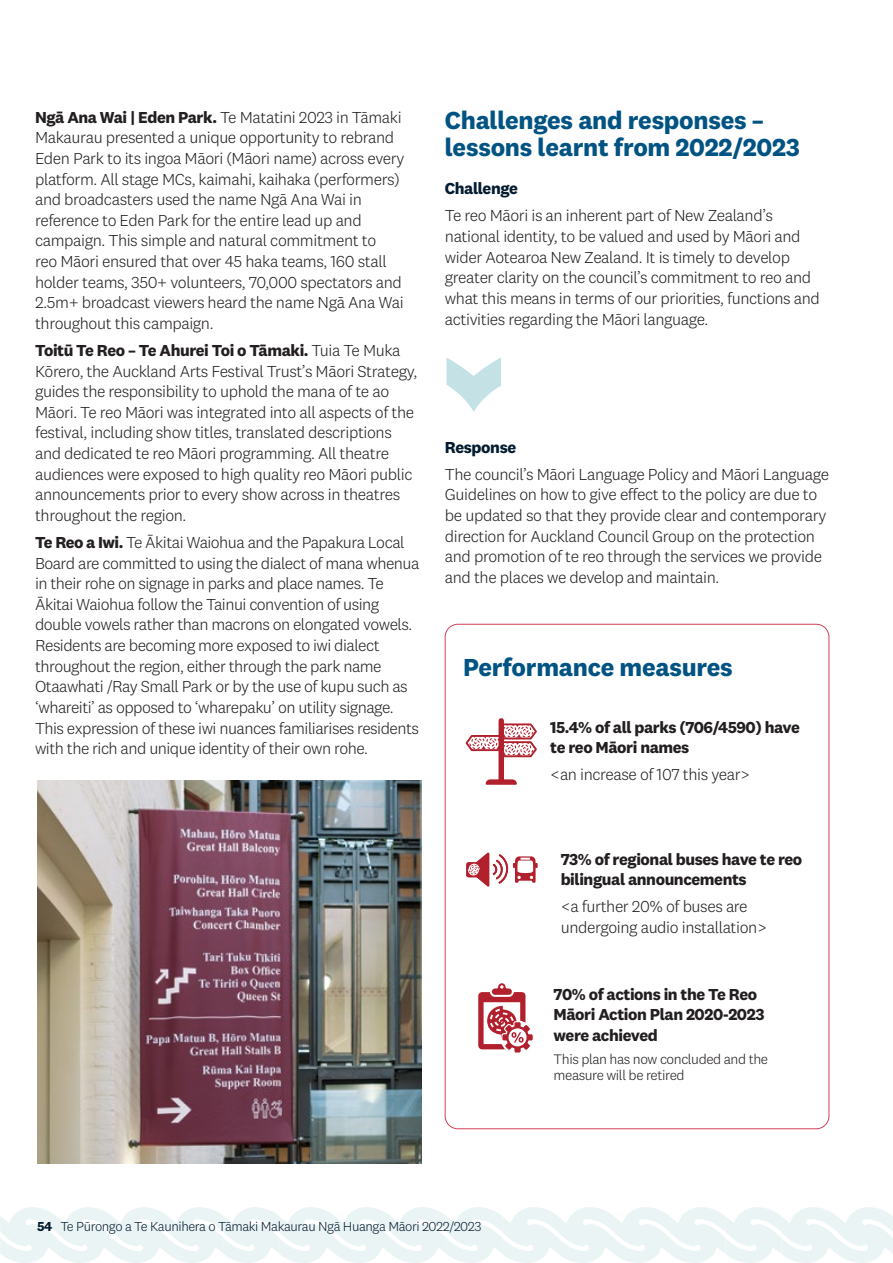
<style>
.page{position:relative;width:893px;height:1263px;background:#fff}
.page>*{position:absolute;margin:0;border:0;box-sizing:border-box;transform-origin:0 0}
.AC_LFD_Subheading_Style_1{font:700 25.5px/27px "National 2";letter-spacing:-.01em;color:#005383}
.AC_LFD_Body_Copy{font:300 16.5px/20.7px "National 2";letter-spacing:-.025em;color:#231f20}
.AC_LFD_Body_Copy-2{font:700 16.5px/20.7px "National 2";letter-spacing:-.025em;color:#231f20}
.AC_LFD_Body_Copy-3{font:700 16.5px "National 2";letter-spacing:-.025em;color:#041c2f}
.AC_Reference{font:300 14.25px/16.5px "National 2";letter-spacing:-.03em;color:#231f20}
.t1{font:300 13.5px "National 2";letter-spacing:-.03em;color:#041c2f}
.s1{font-weight:700}
</style>
<div class="page">
<svg style="left:0;top:1207px;width:893px;height:56px"></svg>
<img style="left:37px;top:780px;width:384px;height:384px">
<svg style="left:446px;top:357px;width:55px;height:55px"></svg>
<svg style="left:465px;top:718px;width:72px;height:67px"></svg>
<svg style="left:466px;top:852px;width:72px;height:34px"></svg>
<svg style="left:478px;top:983px;width:56px;height:70px"></svg>
<p class="AC_LFD_Body_Copy" style="left:35px;top:107px;width:371px"><span class="s1">Ngā Ana Wai | Eden Park.</span> Te Matatini 2023 in Tāmaki Makaurau presented a unique opportunity to rebrand Eden Park to its ingoa Māori (Māori name) across every platform. All stage MCs, kaimahi, kaihaka (performers) and broadcasters used the name Ngā Ana Wai in reference to Eden Park for the entire lead up and campaign. This simple and natural commitment to<br>reo Māori ensured that over 45 haka teams, 160 stall holder teams, 350+ volunteers, 70,000 spectators and 2.5m+ broadcast viewers heard the name Ngā Ana Wai throughout this campaign.</p>
<p class="AC_LFD_Body_Copy" style="left:35px;top:340px;width:384px"><span class="s1">Toitū Te Reo – Te Ahurei Toi o Tāmaki.</span> Tuia Te Muka Kōrero, the Auckland Arts Festival Trust’s Māori Strategy, guides the responsibility to uphold the mana of te ao Māori. Te reo Māori was integrated into all aspects of the festival, including show titles, translated descriptions and dedicated te reo Māori programming. All theatre audiences were exposed to high quality reo Māori public announcements prior to every show across in theatres throughout the region.</p>
<p class="AC_LFD_Body_Copy" style="left:35px;top:532px;width:386px"><span class="s1">Te Reo a Iwi.</span> Te Ākitai Waiohua and the Papakura Local Board are committed to using the dialect of mana whenua in their rohe on signage in parks and place names. Te Ākitai Waiohua follow the Tainui convention of using double vowels rather than macrons on elongated vowels.<br>Residents are becoming more exposed to iwi dialect throughout the region, either through the park name Otaawhati /Ray Small Park or by the use of kupu such as ‘whareiti’ as opposed to ‘wharepaku’ on utility signage.<br>This expression of these iwi nuances familiarises residents with the rich and unique identity of their own rohe.</p>
<h2 class="AC_LFD_Subheading_Style_1" style="left:445px;top:106px;width:356px">Challenges and responses – lessons learnt from 2022/2023</h2>
<p class="AC_LFD_Body_Copy-3" style="left:445px;top:179px;width:74px">Challenge</p>
<p class="AC_LFD_Body_Copy" style="left:445px;top:205px;width:377px">Te reo Māori is an inherent part of New Zealand’s national identity, to be valued and used by Māori and wider Aotearoa New Zealand. It is timely to develop greater clarity on the council’s commitment to reo and what this means in terms of our priorities, functions and activities regarding the Māori language.</p>
<p class="AC_LFD_Body_Copy-3" style="left:445px;top:437px;width:73px">Response</p>
<p class="AC_LFD_Body_Copy" style="left:445px;top:463px;width:386px">The council’s Māori Language Policy and Māori Language Guidelines on how to give effect to the policy are due to be updated so that they provide clear and contemporary direction for Auckland Council Group on the protection and promotion of te reo through the services we provide and the places we develop and maintain.</p>
<h2 class="AC_LFD_Subheading_Style_1" style="left:463px;top:654px;width:271px">Performance measures</h2>
<p class="AC_LFD_Body_Copy-2" style="left:550px;top:716px;width:251px">15.4% of all parks (706/4590) have te reo Māori names</p>
<p class="AC_LFD_Body_Copy" style="left:550px;top:764px;width:202px">&lt;an increase of 107 this year&gt;</p>
<p class="AC_LFD_Body_Copy-2" style="left:561px;top:848px;width:243px">73% of regional buses have te reo bilingual announcements</p>
<p class="AC_LFD_Body_Copy" style="left:561px;top:896px;width:208px">&lt;a further 20% of buses are undergoing audio installation&gt;</p>
<p class="AC_LFD_Body_Copy-2" style="left:554px;top:983px;width:212px">70% of actions in the Te Reo<br>Māori Action Plan 2020-2023 were achieved</p>
<p class="AC_Reference" style="left:554px;top:1050px;width:216px">This plan has now concluded and the measure will be retired</p>
<p class="t1" style="left:37px;top:1219px;width:446px"><span class="s1">54</span> Te Pūrongo a Te Kaunihera o Tāmaki Makaurau Ngā Huanga Māori 2022/2023</p>
</div>
